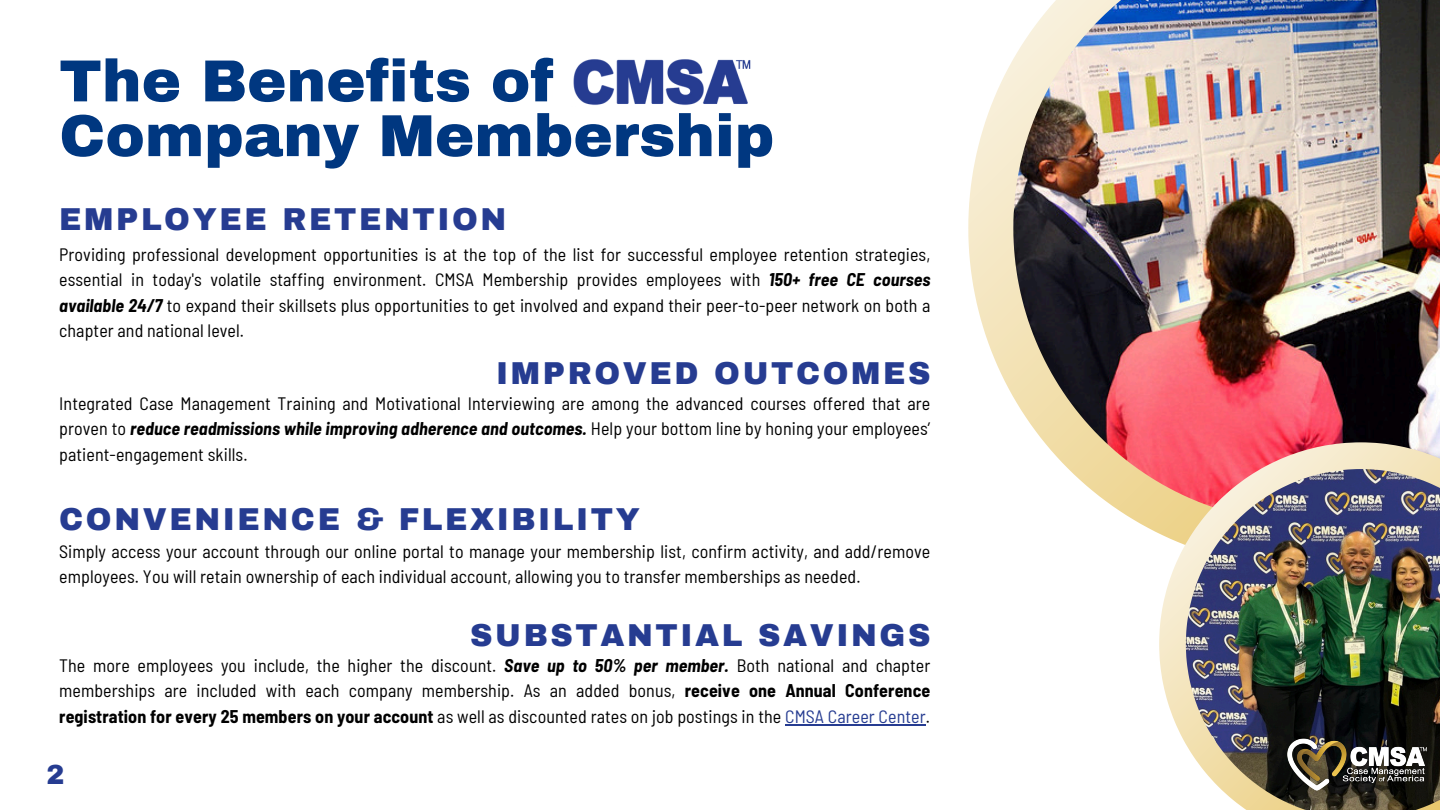
<style>
.page{position:relative;width:1440px;height:810px;background:#fff}
.page>*{position:absolute;margin:0;border:0;box-sizing:border-box;transform-origin:0 0}
.t1{font:900 59.3px/54.8px "Archivo";color:#003780}
.t2{font:900 31px "Archivo";letter-spacing:.085em;color:#263c91}
.t3{font:900 27px "Archivo";color:#263c91}
.t4{font:semi-condensed 18px/25.5px "Barlow";letter-spacing:.005em;color:#000;text-align:justify}
.s1{font-weight:700;font-style:italic}
.s2{font-weight:700}
.s3{color:#263c91}
</style>
<div class="page">
<svg style="left:968px;top:60px;width:191px;height:474px"></svg>
<img style="left:1013px;top:0;width:427px;height:523px">
<svg style="left:1159px;top:442px;width:281px;height:302px;background:#f4bdae"></svg>
<img style="left:1186px;top:469px;width:254px;height:341px">
<img style="left:1286px;top:739px;width:140px;height:52px">
<img style="left:573px;top:59px;width:178px;height:46px">
<hr style="left:785px;top:724px;width:141px;height:2px;background:#263c91">
<h2 class="t1" style="left:59px;top:54px;width:717px">The Benefits of<br>Company Membership</h2>
<h2 class="t2" style="left:59px;top:203px;width:449px">EMPLOYEE RETENTION</h2>
<p class="t4" style="left:59px;top:241px;width:873px">Providing professional development opportunities is at the top of the list for successful employee retention strategies, essential in today's volatile staffing environment. CMSA Membership provides employees with <span class="s1">150+ free CE courses available 24/7</span> to expand their skillsets plus opportunities to get involved and expand their peer-to-peer network on both a chapter and national level.</p>
<h2 class="t2" style="left:496px;top:357px;width:436px">IMPROVED OUTCOMES</h2>
<p class="t4" style="left:59px;top:390px;width:873px">Integrated Case Management Training and Motivational Interviewing are among the advanced courses offered that are proven to <span class="s1">reduce readmissions while improving adherence and outcomes.</span> Help your bottom line by honing your employees’ patient-engagement skills.</p>
<h2 class="t2" style="left:59px;top:503px;width:582px">CONVENIENCE &amp; FLEXIBILITY</h2>
<p class="t4" style="left:59px;top:538px;width:873px">Simply access your account through our online portal to manage your membership list, confirm activity, and add/remove employees. You will retain ownership of each individual account, allowing you to transfer memberships as needed.</p>
<p class="t2" style="left:470px;top:618px;width:462px">SUBSTANTIAL SAVINGS</p>
<p class="t4" style="left:59px;top:652px;width:873px">The more employees you include, the higher the discount. <span class="s1">Save up to 50% per member.</span> Both national and chapter memberships are included with each company membership. As an added bonus, <span class="s2">receive one Annual Conference registration for every 25 members on your account</span> as well as discounted rates on job postings in the <span class="s3">CMSA Career Center</span>.</p>
<p class="t3" style="left:47px;top:761px;width:20px">2</p>
</div>
